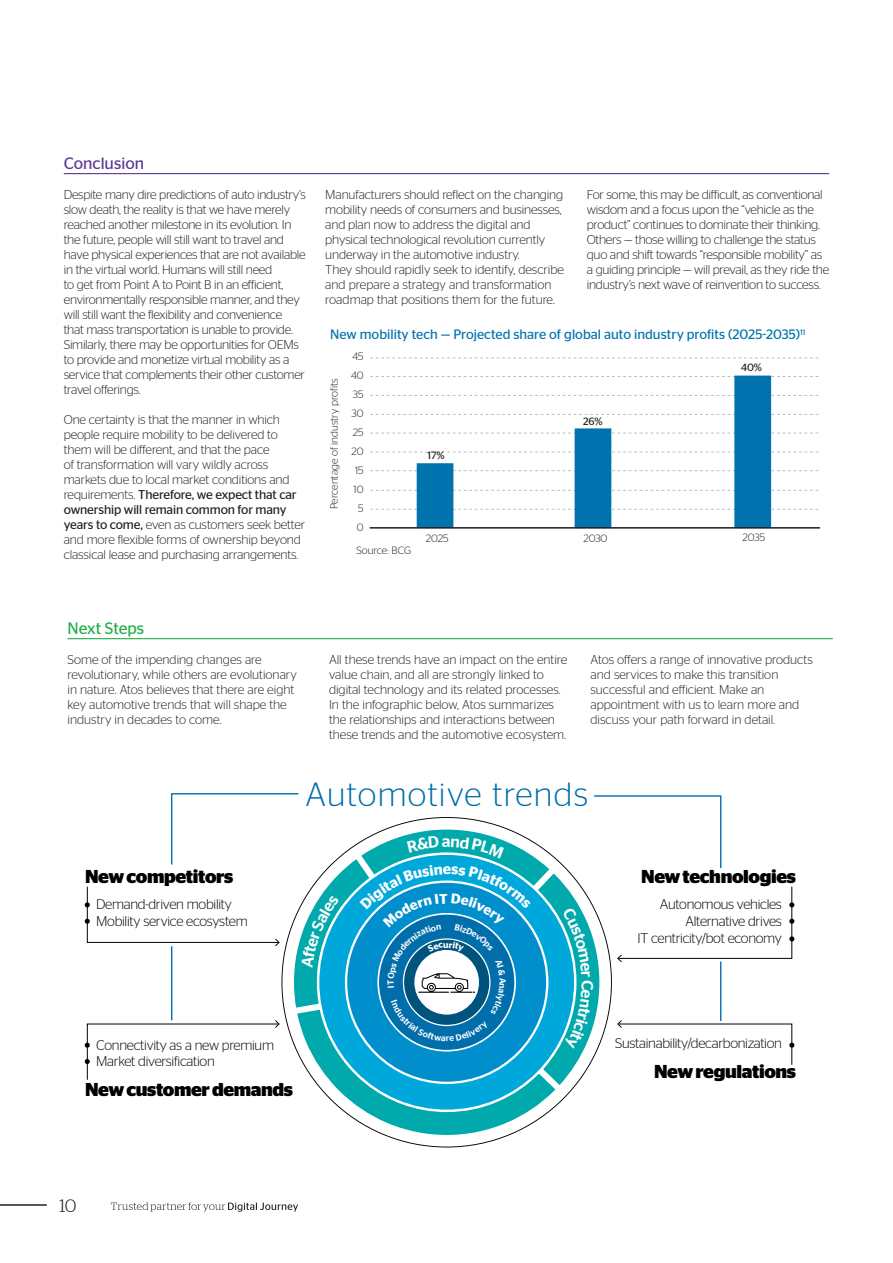
<style>
.page{position:relative;width:893px;height:1263px;background:#fff}
.page>*{position:absolute;margin:0;border:0;box-sizing:border-box;transform-origin:0 0}
.t1{font:300 33.6px "Stag Sans";letter-spacing:.04em;color:#006eab}
.t2{font:700 18.6px "Stag Sans";letter-spacing:-.02em;color:#000}
.Page_numbering{font:300 18px "Stag";color:#231f20}
.Chapter_Title{font:16.5px "Stag Sans";color:#5b3896}
.Chapter_Title-2{font:16.5px "Stag Sans";color:#22af4a}
.t3{font:300 13.95px/16.8px "Stag Sans";letter-spacing:-.02em;color:#000}
.t4{font:13.65px "Stag Sans";color:#0073ae}
.Body_Copy{font:300 12.75px/15px "Stag Sans";letter-spacing:-.01em;color:#231f20}
.t5{font:300 10.65px/18.9px "Stag Sans";color:#231f20;text-align:right}
.t6{font:10.65px "Stag Sans";color:#231f20}
.s1{font-weight:400}
</style>
<div class="page">
<svg style="left:370px;top:414px;width:449px;height:1px"></svg>
<svg style="left:370px;top:395px;width:449px;height:1px"></svg>
<svg style="left:370px;top:376px;width:449px;height:1px"></svg>
<svg style="left:370px;top:358px;width:448px;height:1px"></svg>
<svg style="left:370px;top:433px;width:448px;height:1px"></svg>
<svg style="left:370px;top:452px;width:448px;height:1px"></svg>
<svg style="left:370px;top:470px;width:449px;height:1px"></svg>
<svg style="left:370px;top:490px;width:449px;height:1px"></svg>
<svg style="left:370px;top:509px;width:449px;height:1px"></svg>
<div style="left:417px;top:464px;width:36px;height:63px;background:#0073ae"></div>
<div style="left:575px;top:429px;width:36px;height:98px;background:#0073ae"></div>
<div style="left:735px;top:376px;width:35px;height:151px;background:#0073ae"></div>
<div style="left:734px;top:376px;width:37px;height:152px;border:2px solid #0073ae"></div>
<hr style="left:370px;top:527px;width:450px;height:2px;background:#231f20">
<hr style="left:64px;top:173px;width:765px;height:1px;background:#5b3896">
<hr style="left:68px;top:638px;width:765px;height:1px;background:#22af4a">
<hr style="left:0;top:1204px;width:47px;height:2px;background:#231f20">
<svg style="left:111px;top:1202px;width:187px;height:10px"></svg>
<svg style="left:85px;top:793px;width:709px;height:342px"></svg>
<p class="Chapter_Title" style="left:64px;top:154px;width:82px">Conclusion</p>
<p class="Body_Copy" style="left:64px;top:187px;width:243px">Despite many dire predictions of auto industry’s slow death, the reality is that we have merely reached another milestone in its evolution. In the future, people will still want to travel and have physical experiences that are not available in the virtual world. Humans will still need<br>to get from Point A to Point B in an efficient, environmentally responsible manner, and they will still want the flexibility and convenience<br>that mass transportation is unable to provide.<br>Similarly, there may be opportunities for OEMs to provide and monetize virtual mobility as a service that complements their other customer travel offerings.</p>
<p class="Body_Copy" style="left:64px;top:412px;width:243px">One certainty is that the manner in which people require mobility to be delivered to them will be different, and that the pace<br>of transformation will vary wildly across markets due to local market conditions and requirements. <span class="s1">Therefore, we expect that car ownership will remain common for many years to come,</span> even as customers seek better and more flexible forms of ownership beyond classical lease and purchasing arrangements.</p>
<p class="Body_Copy" style="left:325px;top:187px;width:240px">Manufacturers should reflect on the changing mobility needs of consumers and businesses, and plan now to address the digital and physical technological revolution currently underway in the automotive industry.<br>They should rapidly seek to identify, describe and prepare a strategy and transformation roadmap that positions them for the future.</p>
<p class="Body_Copy" style="left:587px;top:186px;width:244px">For some, this may be difficult, as conventional wisdom and a focus upon the “vehicle as the product” continues to dominate their thinking.<br>Others — those willing to challenge the status quo and shift towards “responsible mobility” as a guiding principle — will prevail, as they ride the industry’s next wave of reinvention to success.</p>
<p class="t4" style="left:330px;top:327px;width:477px">New mobility tech — Projected share of global auto industry profits (2025-2035)<sup>11</sup></p>
<p class="t5" style="left:324px;top:509px;width:133px;rotate:-90deg">Percentage of industry profits</p>
<p class="t5" style="left:351px;top:347px;width:14px">45<br>40<br>35<br>30<br>25<br>20<br>15<br>10<br>5<br>0</p>
<p class="t6" style="left:741px;top:362px;width:23px">40%</p>
<p class="t6" style="left:583px;top:415px;width:21px">26%</p>
<p class="t6" style="left:428px;top:449px;width:19px">17%</p>
<p class="t5" style="left:356px;top:541px;width:56px">Source: BCG</p>
<p class="t5" style="left:426px;top:529px;width:24px">2025</p>
<p class="t5" style="left:583px;top:529px;width:25px">2030</p>
<p class="t5" style="left:743px;top:528px;width:24px">2035</p>
<p class="Chapter_Title-2" style="left:68px;top:619px;width:78px">Next Steps</p>
<p class="Body_Copy" style="left:68px;top:652px;width:231px">Some of the impending changes are revolutionary, while others are evolutionary in nature. Atos believes that there are eight key automotive trends that will shape the industry in decades to come.</p>
<p class="Body_Copy" style="left:329px;top:652px;width:240px">All these trends have an impact on the entire value chain, and all are strongly linked to digital technology and its related processes.<br>In the infographic below, Atos summarizes the relationships and interactions between these trends and the automotive ecosystem.</p>
<p class="Body_Copy" style="left:590px;top:652px;width:224px">Atos offers a range of innovative products and services to make this transition successful and efficient. Make an appointment with us to learn more and discuss your path forward in detail.</p>
<p class="t1" style="left:306px;top:775px;width:284px">Automotive trends</p>
<p class="t2" style="left:641px;top:865px;width:156px">New technologies</p>
<p class="t2" style="left:85px;top:865px;width:150px">New competitors</p>
<p class="t3" style="left:96px;top:896px;width:153px">Demand-driven mobility<br>Mobility service ecosystem</p>
<p class="t3" style="left:637px;top:896px;width:146px;text-align:right">Autonomous vehicles<br>Alternative drives<br>IT centricity/bot economy</p>
<p class="t3" style="left:96px;top:1036px;width:179px">Connectivity as a new premium<br>Market diversification</p>
<p class="t2" style="left:85px;top:1079px;width:210px">New customer demands</p>
<p class="Page_numbering" style="left:60px;top:1196px;width:19px">10</p>
<p class="t3" style="left:615px;top:1034px;width:168px">Sustainability/decarbonization</p>
<p class="t2" style="left:654px;top:1061px;width:144px">New regulations</p>
</div>
